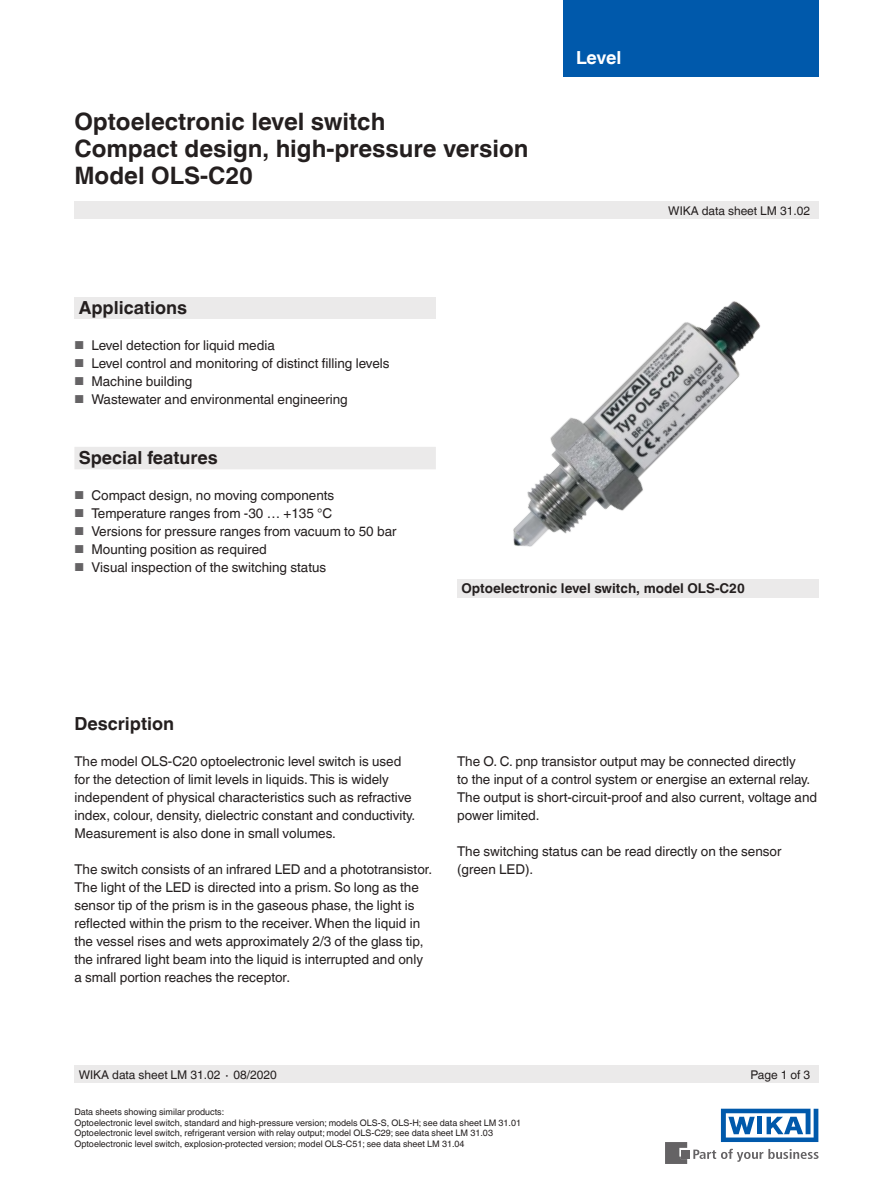
<style>
.page{position:relative;width:893px;height:1188px;background:#fff}
.page>*{position:absolute;margin:0;border:0;box-sizing:border-box;transform-origin:0 0}
.t1{font:700 24px/27px "Helvetica World";color:#241f1f}
.t2{font:700 18px "Helvetica World";color:#241f1f}
.t3{font:700 18px "Helvetica World";letter-spacing:-.02em;color:#fff}
.t4{font:13.5px/18px "Helvetica World";color:#241f1f}
.t5{font:700 13.5px "Helvetica World";color:#241f1f}
.t6{font:12px "Helvetica World";color:#241f1f}
.t7{font:9px/10.5px "Helvetica World";color:#241f1f}
.s1{font-size:11.55px;color:#656365}
</style>
<div class="page">
<div style="left:74px;top:297px;width:362px;height:22px;background:#ebeaea"></div>
<div style="left:74px;top:202px;width:745px;height:17px;background:#ebeaea"></div>
<div style="left:74px;top:1066px;width:745px;height:17px;background:#ebeaea"></div>
<svg style="left:693px;top:1149px;width:126px;height:13px"></svg>
<div style="left:682px;top:1150px;width:8px;height:8px;background:#656365"></div>
<svg style="left:665px;top:1142px;width:22px;height:22px"></svg>
<svg style="left:721px;top:1109px;width:97px;height:33px"></svg>
<div style="left:563px;top:0;width:256px;height:77px;background:#0059ab"></div>
<img style="left:473px;top:301px;width:317px;height:279px">
<div style="left:457px;top:580px;width:361px;height:18px;background:#ebeaea"></div>
<div style="left:74px;top:447px;width:362px;height:22px;background:#ebeaea"></div>
<h1 class="t1" style="left:74px;top:108px;width:456px">Optoelectronic level switch<br>Compact design, high-pressure version<br>Model OLS-C20</h1>
<h2 class="t2" style="left:79px;top:297px;width:110px">Applications</h2>
<p class="t4" style="left:74px;top:336px;width:202px"><span class="s1">■</span> Level detection for liquid media</p>
<p class="t4" style="left:74px;top:354px;width:317px"><span class="s1">■</span> Level control and monitoring of distinct filling levels</p>
<p class="t4" style="left:74px;top:372px;width:120px"><span class="s1">■</span> Machine building</p>
<p class="t4" style="left:74px;top:390px;width:275px"><span class="s1">■</span> Wastewater and environmental engineering</p>
<h2 class="t2" style="left:79px;top:447px;width:141px">Special features</h2>
<p class="t4" style="left:74px;top:486px;width:261px"><span class="s1">■</span> Compact design, no moving components</p>
<p class="t4" style="left:74px;top:504px;width:259px"><span class="s1">■</span> Temperature ranges from -30 … +135 °C</p>
<p class="t4" style="left:74px;top:522px;width:324px"><span class="s1">■</span> Versions for pressure ranges from vacuum to 50 bar</p>
<p class="t4" style="left:74px;top:540px;width:194px"><span class="s1">■</span> Mounting position as required</p>
<p class="t4" style="left:74px;top:558px;width:253px"><span class="s1">■</span> Visual inspection of the switching status</p>
<h2 class="t3" style="left:576px;top:47px;width:47px">Level</h2>
<p class="t6" style="left:668px;top:204px;width:143px">WIKA data sheet LM 31.02</p>
<p class="t5" style="left:461px;top:581px;width:285px">Optoelectronic level switch, model OLS-C20</p>
<h2 class="t2" style="left:74px;top:713px;width:101px">Description</h2>
<p class="t4" style="left:74px;top:752px;width:342px">The model OLS-C20 optoelectronic level switch is used for the detection of limit levels in liquids. This is widely independent of physical characteristics such as refractive index, colour, density, dielectric constant and conductivity.<br>Measurement is also done in small volumes.</p>
<p class="t4" style="left:74px;top:860px;width:359px">The switch consists of an infrared LED and a phototransistor.<br>The light of the LED is directed into a prism. So long as the sensor tip of the prism is in the gaseous phase, the light is reflected within the prism to the receiver. When the liquid in the vessel rises and wets approximately 2/3 of the glass tip, the infrared light beam into the liquid is interrupted and only a small portion reaches the receptor.</p>
<p class="t4" style="left:457px;top:752px;width:362px">The O. C. pnp transistor output may be connected directly<br>to the input of a control system or energise an external relay.<br>The output is short-circuit-proof and also current, voltage and power limited.</p>
<p class="t4" style="left:457px;top:842px;width:326px">The switching status can be read directly on the sensor (green LED).</p>
<p class="t6" style="left:79px;top:1068px;width:200px">WIKA data sheet LM 31.02 ∙ 08/2020</p>
<p class="t6" style="left:751px;top:1068px;width:61px">Page 1 of 3</p>
<p class="t7" style="left:74px;top:1107px;width:448px">Data sheets showing similar products:<br>Optoelectronic level switch, standard and high-pressure version; models OLS-S, OLS-H; see data sheet LM 31.01<br>Optoelectronic level switch, refrigerant version with relay output; model OLS-C29; see data sheet LM 31.03<br>Optoelectronic level switch, explosion-protected version; model OLS-C51; see data sheet LM 31.04</p>
</div>
